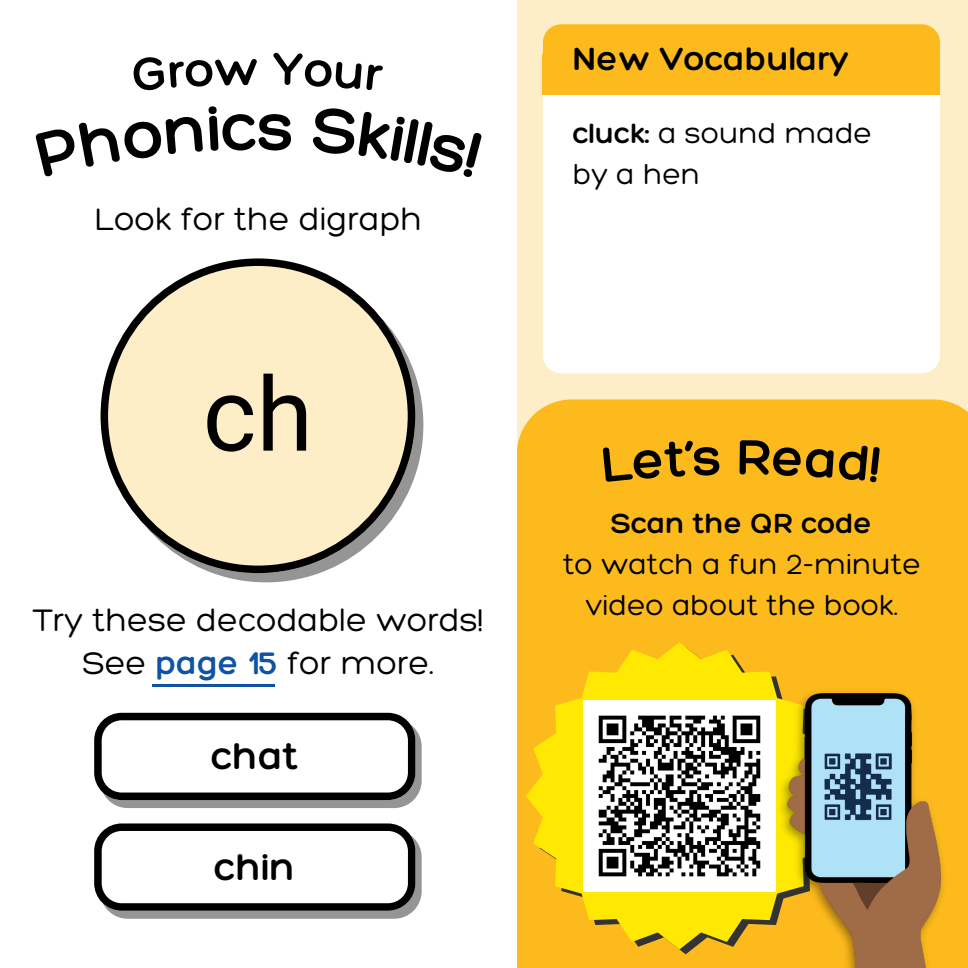
<style>
.page{position:relative;width:968px;height:968px;background:#fff}
.page>*{position:absolute;margin:0;border:0;box-sizing:border-box;transform-origin:0 0}
.t1{font:102.5px "Roboto";color:#000}
.t2{font:300 40px "Hero";color:#000}
.t3{font:300 35px "Hero";color:#000}
.t4{font:300 33.75px/43.2px "Hero";color:#000;text-align:center}
.t5{font:300 30px/41.2px "Hero";color:#000;text-align:center}
.t6{font:300 30px "Hero";color:#000}
.s1{color:#1052a4}
.s2{font-style:inherit}
</style>
<div class="page">
<svg style="left:101px;top:258px;width:314px;height:315px"></svg>
<div style="left:517px;top:0;width:451px;height:968px;background:#fdeec7"></div>
<div style="left:517px;top:399px;width:451px;height:569px;background:#fdba1c"></div>
<div style="left:543px;top:95px;width:396px;height:278px;background:#fff"></div>
<div style="left:543px;top:24px;width:396px;height:31px;background:#fdba1c"></div>
<div style="left:543px;top:55px;width:397px;height:40px;background:#fdba1c"></div>
<div style="left:100px;top:719px;width:321px;height:89px;background:#959595;border-radius:27px"></div>
<svg style="left:94px;top:712px;width:321px;height:88px;background:#cbcbcb"></svg>
<div style="left:100px;top:829px;width:321px;height:89px;background:#959595;border-radius:27px"></div>
<svg style="left:94px;top:823px;width:321px;height:87px;background:#cdcdcd"></svg>
<svg style="left:526px;top:642px;width:307px;height:307px;background:#f8cf10"></svg>
<img style="left:583px;top:700px;width:190px;height:191px">
<img style="left:773px;top:672px;width:177px;height:296px">
<hr style="left:153px;top:684px;width:122px;height:2px;background:#1052a4">
<div style="left:602px;top:440px;width:117px;height:42px;background:#fdba1c"></div>
<div style="left:739px;top:440px;width:141px;height:42px;background:#fdba1c"></div>
<p class="t4" style="left:95px;top:197px;width:329px">Look for the digraph</p>
<h1 class="t1" style="left:203px;top:355px;width:112px">ch</h1>
<p class="t4" style="left:33px;top:597px;width:452px">Try these decodable words!<br>See <span class="s1">page 15</span> for more.</p>
<h2 class="t2" style="left:211px;top:731px;width:89px">chat</h2>
<h2 class="t2" style="left:214px;top:842px;width:83px">chin</h2>
<p class="t3" style="left:573px;top:37px;width:278px">New Vocabulary</p>
<p class="t5" style="left:573px;top:111px;width:301px;text-align:left"><span class="s2">cluck:</span> a sound made by a hen</p>
<p class="t6" style="left:611px;top:504px;width:262px">Scan the QR code</p>
<p class="t5" style="left:563px;top:543px;width:359px">to watch a fun 2-minute video about the book.</p>
</div>
